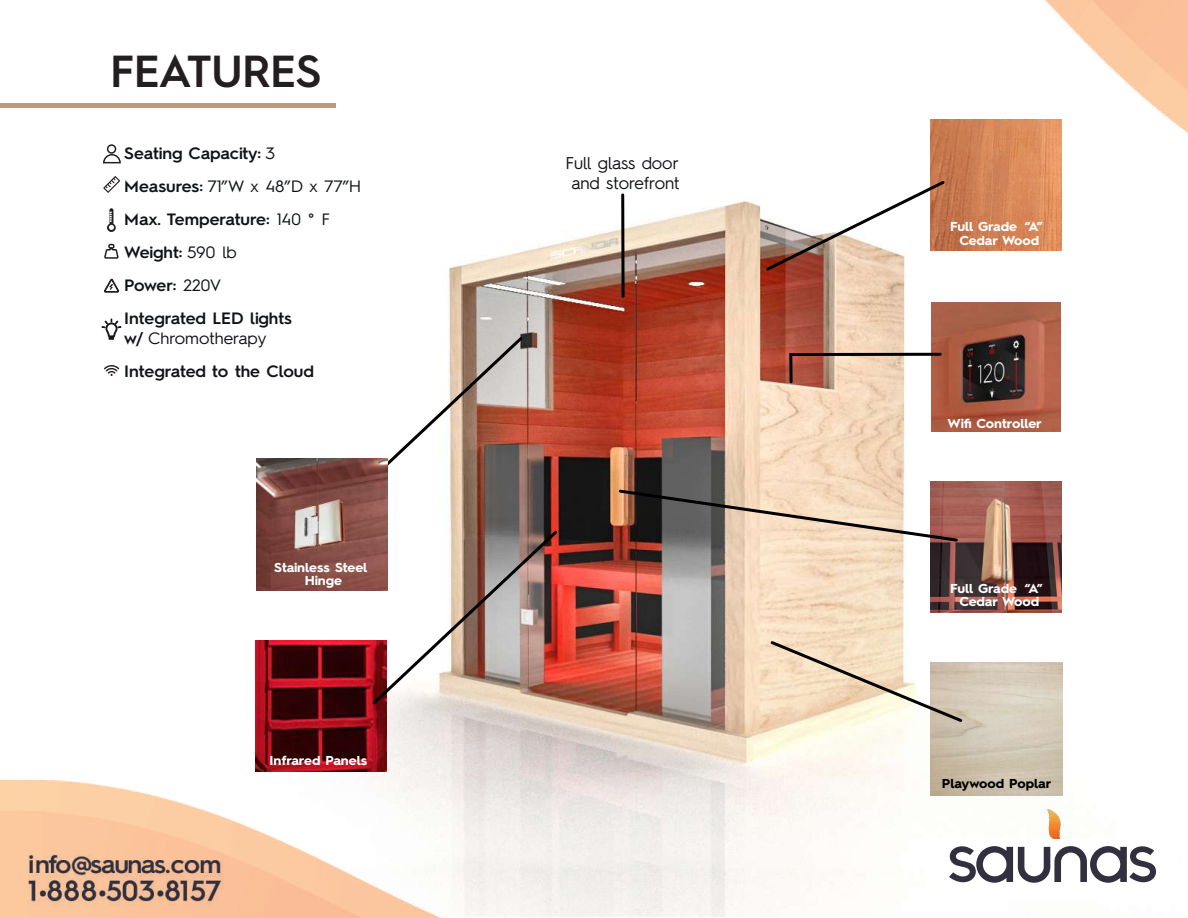
<style>
.page{position:relative;width:1188px;height:918px;background:#fff}
.page>*{position:absolute;margin:0;border:0;box-sizing:border-box;transform-origin:0 0}
.t1{font:600 45px "Hurme Geometric Sans 2";letter-spacing:-.015em;color:#231f20}
.t2{font:17.1px/20.2px "Hurme Geometric Sans 2";letter-spacing:-.01em;color:#111416;text-align:center}
.t3{font:600 16.5px/33px "Hurme Geometric Sans 2";letter-spacing:-.005em;color:#111416;scale:1.04 1}
.t4{font:700 13.05px/13.5px "Hurme Geometric Sans 2";letter-spacing:-.005em;color:#fff;text-align:center;scale:1.04 1}
.t5{font:700 13.05px "Hurme Geometric Sans 2";letter-spacing:-.005em;color:#000001;scale:1.04 1}
.s1{font-weight:400}
</style>
<div class="page">
<img style="left:0;top:0;width:1188px;height:918px">
<div style="left:932px;top:840px;width:245px;height:61px;background:#fff"></div>
<svg style="left:949px;top:846px;width:207px;height:37px"></svg>
<h1 class="t1" style="left:110px;top:40px;width:213px">FEATURES</h1>
<p class="t3" style="left:124px;top:136px;width:230px">Seating Capacity: <span class="s1">3<br></span>Measures: <span class="s1">71”W x 48”D x 77”H<br></span>Max. Temperature: <span class="s1">140 ° F<br></span>Weight: <span class="s1">590 lb<br></span>Power: <span class="s1">220V<br></span>Integrated LED lights</p>
<p class="t3" style="left:124px;top:321px;width:184px">w/ <span class="s1">Chromotherapy<br></span>Integrated to the Cloud</p>
<p class="t4" style="left:274px;top:560px;width:91px">Stainless Steel<br>Hinge</p>
<p class="t4" style="left:269px;top:753px;width:96px">Infrared Panels</p>
<p class="t2" style="left:566px;top:152px;width:116px">Full glass door and storefront</p>
<p class="t4" style="left:950px;top:219px;width:91px">Full Grade “A”<br>Cedar Wood</p>
<p class="t4" style="left:948px;top:416px;width:92px">Wifi Controller</p>
<p class="t4" style="left:950px;top:581px;width:91px">Full Grade “A”<br>Cedar Wood</p>
<p class="t5" style="left:942px;top:774px;width:107px">Playwood Poplar</p>
</div>
